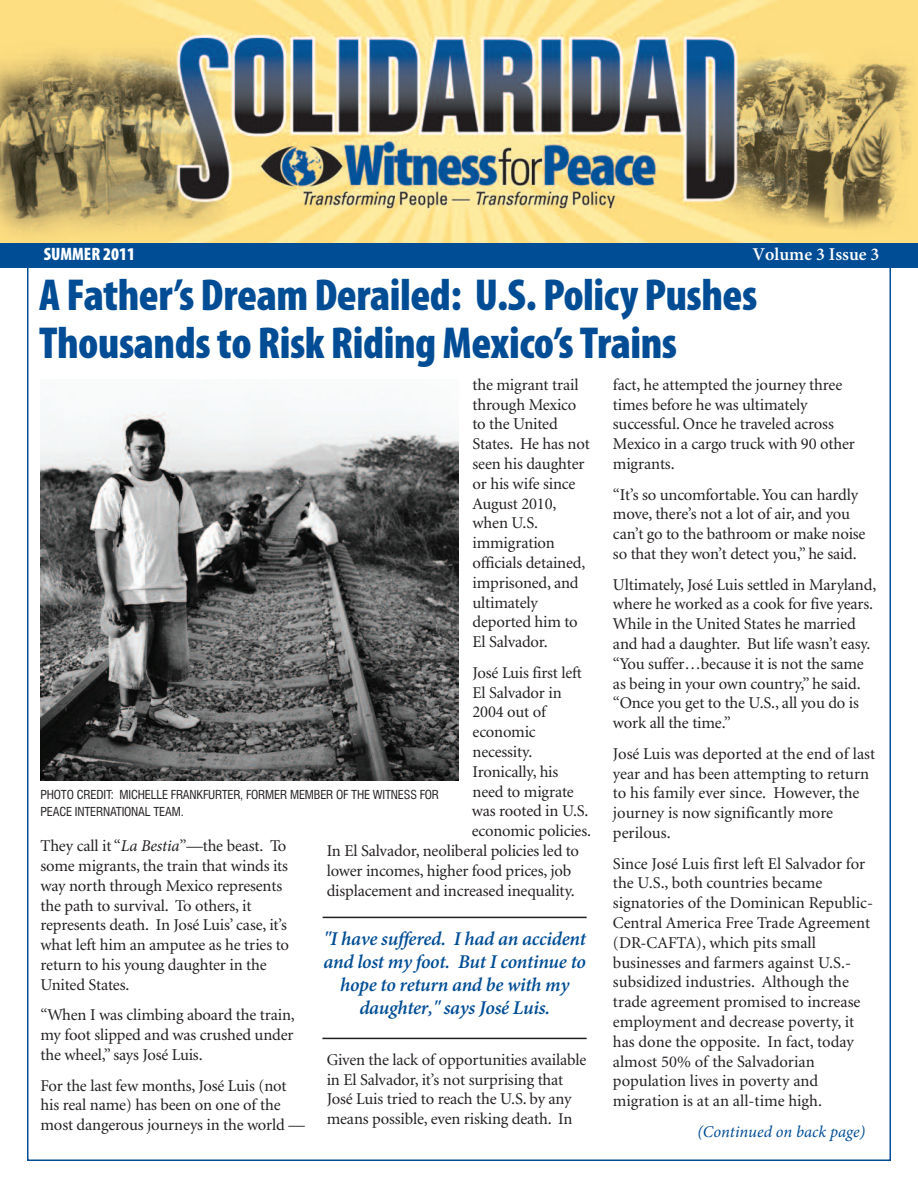
<style>
.page{position:relative;width:918px;height:1188px;background:#fff}
.page>*{position:absolute;margin:0;border:0;box-sizing:border-box;transform-origin:0 0}
.t1{font:900 condensed 45px/48px "Myriad Pro";letter-spacing:-.01em;color:#014d95}
.t2{font:italic 600 19.5px/22.8px "Minion Pro";letter-spacing:-.015em;color:#014d95;text-align:center}
.t3{font:600 18px "Minion Pro";color:#fff}
.t4{font:900 condensed 18px "Myriad Pro";color:#fff}
.t5{font:16.5px/19.8px "Minion";letter-spacing:-.01em;color:#231f20}
.t6{font:italic 16.5px "Minion Pro";color:#014d95}
.t7{font:condensed 12.15px/17.2px "Swiss 721 BT";letter-spacing:-.015em;color:#231f20}
.s1{font-family:"Minion Pro";font-style:italic}
</style>
<div class="page">
<img style="left:0;top:0;width:918px;height:243px">
<div style="left:0;top:243px;width:918px;height:25px;background:#014d95"></div>
<hr style="left:323px;top:917px;width:264px;height:1px;background:#231f20">
<hr style="left:322px;top:1038px;width:265px;height:1px;background:#231f20">
<img style="left:41px;top:411px;width:418px;height:369px">
<p class="t4" style="left:44px;top:243px;width:93px">SUMMER 2011</p>
<p class="t3" style="left:753px;top:243px;width:128px">Volume 3 Issue 3</p>
<h1 class="t1" style="left:39px;top:270px;width:720px">A Father’s DreamDerailed: U.S. Policy Pushes<br>Thousandsto Risk RidingMexico’s Trains</h1>
<p class="t5" style="left:473px;top:375px;width:119px">the migrant trail through Mexico to the United<br>States. He has not seen his daughter or his wife since<br>August 2010, when U.S. immigration officials detained, imprisoned, and ultimately deported him to<br>El Salvador.</p>
<p class="t5" style="left:473px;top:663px;width:111px">José Luis first left</p>
<p class="t5" style="left:473px;top:683px;width:91px">El Salvador in</p>
<p class="t5" style="left:473px;top:703px;width:75px">2004 out of</p>
<p class="t5" style="left:473px;top:723px;width:65px">economic</p>
<p class="t5" style="left:473px;top:742px;width:61px">necessity.</p>
<p class="t5" style="left:473px;top:762px;width:87px">Ironically, his</p>
<p class="t5" style="left:473px;top:782px;width:103px">need to migrate</p>
<p class="t5" style="left:472px;top:802px;width:118px">was rooted in U.S.</p>
<p class="t5" style="left:472px;top:822px;width:121px">economic policies.</p>
<p class="t5" style="left:327px;top:841px;width:254px">In El Salvador, neoliberal policies led to</p>
<p class="t5" style="left:327px;top:861px;width:246px">lower incomes, higher food prices, job</p>
<p class="t5" style="left:327px;top:881px;width:250px">displacement and increased inequality.</p>
<p class="t7" style="left:40px;top:786px;width:400px">PHOTO CREDIT: MICHELLE FRANKFURTER, FORMER MEMBER OF THE WITNESS FOR<br>PEACE INTERNATIONAL TEAM.</p>
<p class="t5" style="left:40px;top:837px;width:250px">They call it “<span class="s1">La Bestia</span>”—the beast. To some migrants, the train that winds its way north through Mexico represents the path to survival. To others, it represents death. In José Luis’ case, it’s what left him an amputee as he tries to return to his young daughter in the United States.</p>
<p class="t5" style="left:41px;top:1006px;width:256px;text-align:justify">“When I was climbing aboard the train, my foot slipped and was crushed under the wheel,” says José Luis.</p>
<p class="t5" style="left:41px;top:1076px;width:266px">For the last few months, José Luis (not his real name) has been on one of the most dangerous journeys in the world —</p>
<p class="t2" style="left:324px;top:928px;width:264px">"I have suffered. I had an accident and lost my foot. But I continue to hope to return and be with my daughter," says José Luis.</p>
<p class="t5" style="left:327px;top:1050px;width:261px">Given the lack of opportunities available in El Salvador, it’s not surprising that José Luis tried to reach the U.S. by any means possible, even risking death. In</p>
<p class="t5" style="left:613px;top:375px;width:243px">fact, he attempted the journey three times before he was ultimately successful. Once he traveled across<br>Mexico in a cargo truck with 90 other migrants.</p>
<p class="t5" style="left:613px;top:485px;width:254px">“It’s so uncomfortable. You can hardly move, there’s not a lot of air, and you can’t go to the bathroom or make noise so that they won’t detect you,” he said.</p>
<p class="t5" style="left:613px;top:575px;width:265px">Ultimately, José Luis settled in Maryland, where he worked as a cook for five years.<br>While in the United States he married and had a daughter. But life wasn’t easy. “You suffer…because it is not the same as being in your own country,” he said. “Once you get to the U.S., all you do is work all the time.”</p>
<p class="t5" style="left:613px;top:744px;width:264px">José Luis was deported at the end of last year and has been attempting to return to his family ever since. However, the journey is now significantly more perilous.</p>
<p class="t5" style="left:613px;top:854px;width:262px">Since José Luis first left El Salvador for the U.S., both countries became signatories of the Dominican Republic-Central America Free Trade Agreement (DR-CAFTA), which pits small businesses and farmers against U.S.- subsidized industries. Although the trade agreement promised to increase employment and decrease poverty, it has done the opposite. In fact, today almost 50% of the Salvadorian population lives in poverty and migration is at an all-time high.</p>
<p class="t6" style="left:697px;top:1120px;width:169px">(Continued on back page)</p>
</div>
